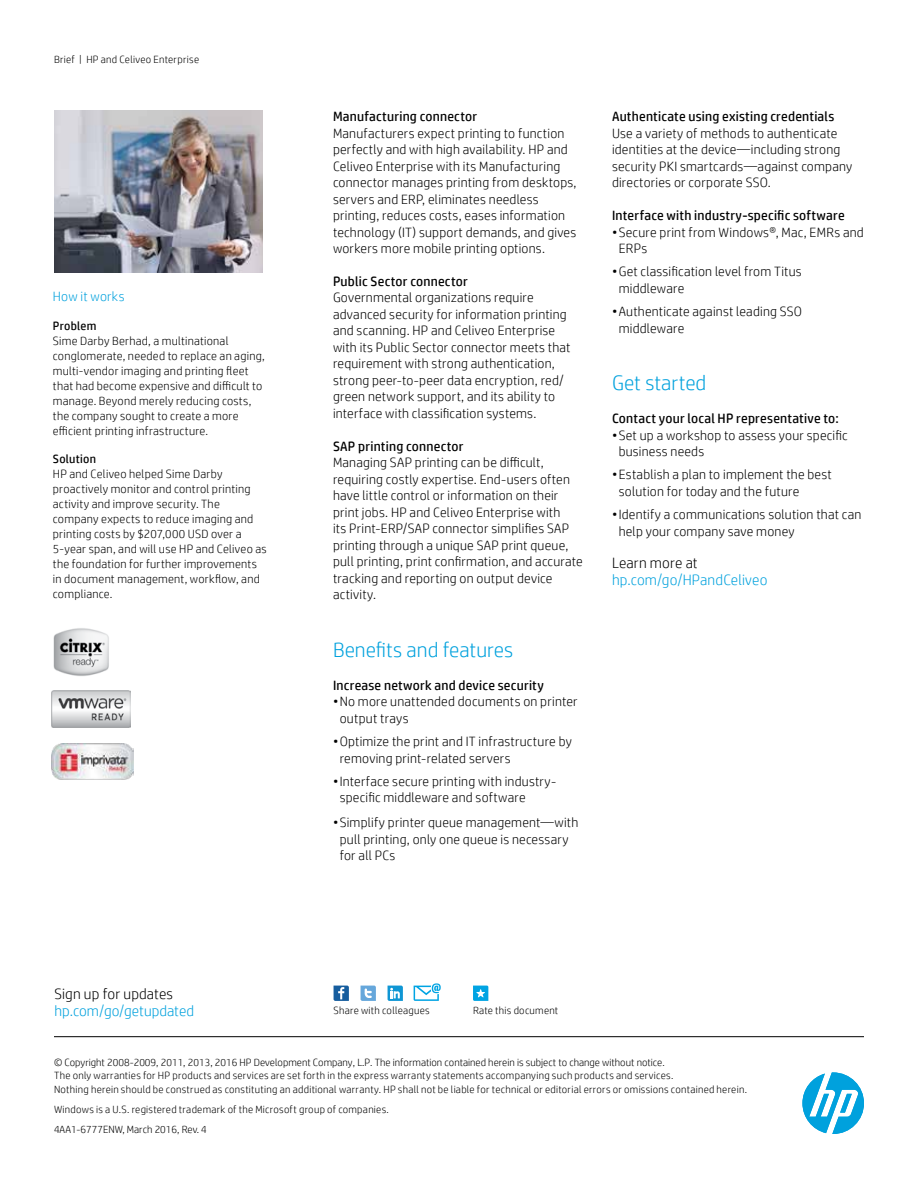
<style>
.page{position:relative;width:918px;height:1188px;background:#fff}
.page>*{position:absolute;margin:0;border:0;box-sizing:border-box;transform-origin:0 0}
.t1{font:300 21px "HP Simplified";color:#00a1dd}
.t2{font:300 15px "HP Simplified";color:#00a1dd}
.t3{font:300 15px "HP Simplified";letter-spacing:.01em;color:#000}
.t4{font:300 13.5px/16.5px "HP Simplified";letter-spacing:.015em;color:#000}
.t5{font:13.5px "HP Simplified";letter-spacing:.015em;color:#000}
.t6{font:300 13.5px "HP Simplified";letter-spacing:.015em;color:#00a1dd}
.t7{font:300 12px/15px "HP Simplified";letter-spacing:.02em;color:#000}
.t8{font:12px "HP Simplified";letter-spacing:.02em;color:#000}
.t9{font:300 10.5px/13.5px "HP Simplified";letter-spacing:.025em;color:#000}
</style>
<div class="page">
<svg style="left:473px;top:986px;width:15px;height:15px"></svg>
<svg style="left:334px;top:986px;width:15px;height:15px"></svg>
<svg style="left:361px;top:986px;width:15px;height:15px"></svg>
<svg style="left:388px;top:986px;width:15px;height:15px"></svg>
<svg style="left:414px;top:983px;width:27px;height:18px"></svg>
<img style="left:54px;top:110px;width:208px;height:163px">
<img style="left:53px;top:628px;width:56px;height:48px">
<img style="left:52px;top:691px;width:78px;height:36px">
<img style="left:52px;top:743px;width:82px;height:37px">
<hr style="left:54px;top:1036px;width:810px;height:1px;background:#000">
<svg style="left:802px;top:1072px;width:62px;height:62px"></svg>
<p class="t9" style="left:54px;top:52px;width:147px">Brief | HP and Celiveo Enterprise</p>
<p class="t6" style="left:53px;top:289px;width:73px">How it works</p>
<p class="t8" style="left:53px;top:319px;width:45px">Problem</p>
<p class="t7" style="left:53px;top:333px;width:213px">Sime Darby Berhad, a multinational conglomerate, needed to replace an aging, multi-vendor imaging and printing fleet that had become expensive and difficult to manage. Beyond merely reducing costs, the company sought to create a more efficient printing infrastructure.</p>
<p class="t8" style="left:53px;top:452px;width:45px">Solution</p>
<p class="t7" style="left:53px;top:466px;width:215px">HP and Celiveo helped Sime Darby proactively monitor and control printing activity and improve security. The company expects to reduce imaging and printing costs by $207,000 USD over a 5-year span, and will use HP and Celiveo as the foundation for further improvements in document management, workflow, and compliance.</p>
<p class="t3" style="left:55px;top:986px;width:120px">Sign up for updates</p>
<p class="t2" style="left:55px;top:1002px;width:141px">hp.com/go/getupdated</p>
<p class="t5" style="left:333px;top:109px;width:146px">Manufacturing connector</p>
<p class="t4" style="left:333px;top:125px;width:245px">Manufacturers expect printing to function perfectly and with high availability. HP and Celiveo Enterprise with its Manufacturing connector manages printing from desktops, servers and ERP, eliminates needless printing, reduces costs, eases information technology (IT) support demands, and gives workers more mobile printing options.</p>
<p class="t5" style="left:333px;top:273px;width:136px">Public Sector connector</p>
<p class="t4" style="left:333px;top:289px;width:239px">Governmental organizations require advanced security for information printing and scanning. HP and Celiveo Enterprise with its Public Sector connector meets that requirement with strong authentication, strong peer-to-peer data encryption, red/ green network support, and its ability to interface with classification systems.</p>
<p class="t5" style="left:333px;top:438px;width:132px">SAP printing connector</p>
<p class="t4" style="left:333px;top:454px;width:251px">Managing SAP printing can be difficult, requiring costly expertise. End-users often have little control or information on their print jobs. HP and Celiveo Enterprise with<br>its Print-ERP/SAP connector simplifies SAP printing through a unique SAP print queue, pull printing, print confirmation, and accurate tracking and reporting on output device activity.</p>
<h1 class="t1" style="left:333px;top:638px;width:182px">Benefits and features</h1>
<p class="t5" style="left:333px;top:677px;width:212px">Increase network and device security</p>
<p class="t4" style="left:340px;top:693px;width:239px;text-indent:-7px">•No more unattended documents on printer output trays</p>
<p class="t4" style="left:340px;top:733px;width:234px;text-indent:-7px">•Optimize the print and IT infrastructure by removing print-related servers</p>
<p class="t4" style="left:340px;top:773px;width:218px;text-indent:-7px">•Interface secure printing with industry&shy;specific middleware and software</p>
<p class="t4" style="left:340px;top:814px;width:240px;text-indent:-7px">•Simplify printer queue management—with pull printing, only one queue is necessary for all PCs</p>
<p class="t5" style="left:612px;top:109px;width:224px">Authenticate using existing credentials</p>
<p class="t4" style="left:612px;top:125px;width:242px">Use a variety of methods to authenticate identities at the device—including strong security PKI smartcards—against company directories or corporate SSO.</p>
<p class="t5" style="left:612px;top:208px;width:234px">Interface with industry-specific software</p>
<p class="t4" style="left:619px;top:223px;width:247px;text-indent:-7px">•Secure print from Windows®, Mac, EMRs and<br>ERPs</p>
<p class="t4" style="left:619px;top:263px;width:185px;text-indent:-7px">•Get classification level from Titus middleware</p>
<p class="t4" style="left:619px;top:303px;width:185px;text-indent:-7px">•Authenticate against leading SSO middleware</p>
<h1 class="t1" style="left:612px;top:371px;width:96px">Get started</h1>
<p class="t5" style="left:612px;top:411px;width:228px">Contact your local HP representative to:</p>
<p class="t4" style="left:619px;top:426px;width:231px;text-indent:-7px">•Set up a workshop to assess your specific business needs</p>
<p class="t4" style="left:619px;top:466px;width:215px;text-indent:-7px">•Establish a plan to implement the best solution for today and the future</p>
<p class="t4" style="left:619px;top:506px;width:244px;text-indent:-7px">•Identify a communications solution that can help your company save money</p>
<p class="t3" style="left:612px;top:555px;width:87px">Learn more at</p>
<p class="t2" style="left:612px;top:571px;width:157px">hp.com/go/HPandCeliveo</p>
<p class="t9" style="left:334px;top:1004px;width:98px">Share with colleagues</p>
<p class="t9" style="left:473px;top:1004px;width:87px">Rate this document</p>
<p class="t9" style="left:54px;top:1055px;width:695px">© Copyright 2008-2009, 2011, 2013, 2016 HP Development Company, L.P. The information contained herein is subject to change without notice.<br>The only warranties for HP products and services are set forth in the express warranty statements accompanying such products and services.<br>Nothing herein should be construed as constituting an additional warranty. HP shall not be liable for technical or editorial errors or omissions contained herein.</p>
<p class="t9" style="left:54px;top:1099px;width:336px;line-height:20.2px">Windows is a U.S. registered trademark of the Microsoft group of companies.<br>4AA1-6777ENW, March 2016, Rev. 4</p>
</div>
